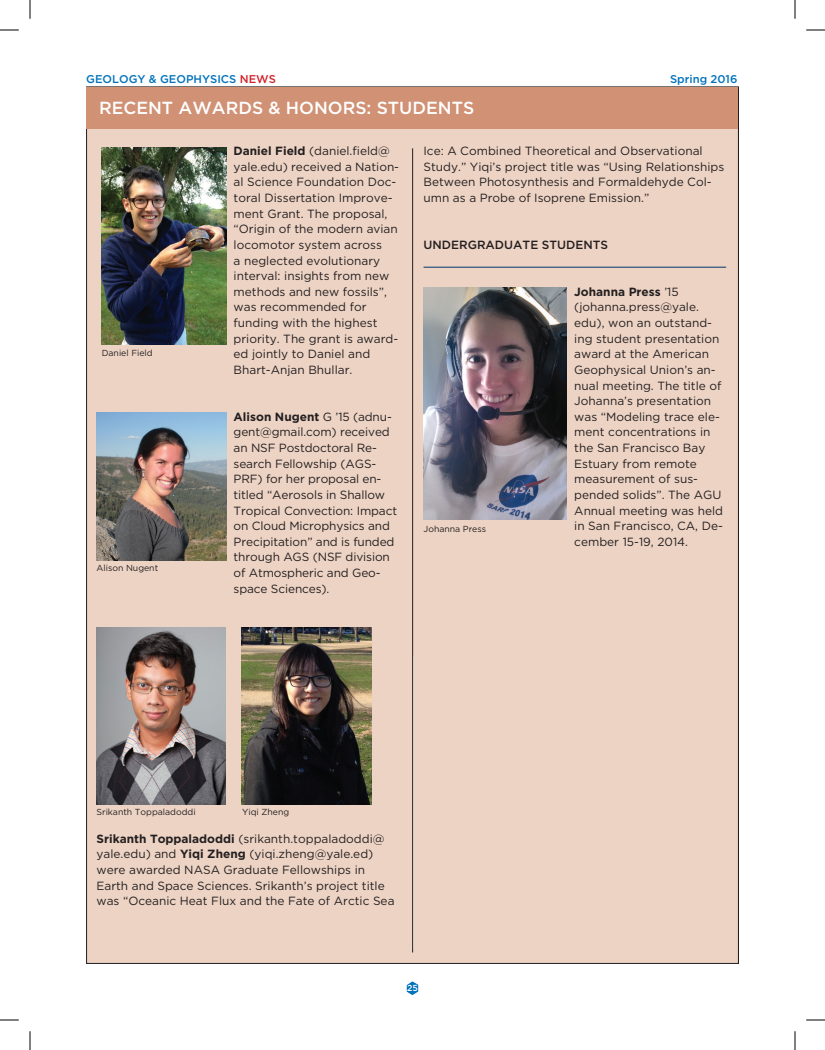
<style>
.page{position:relative;width:825px;height:1050px;background:#fff}
.page>*{position:absolute;margin:0;border:0;box-sizing:border-box;transform-origin:0 0}
.t1{font:500 17.5px "Gotham";color:#fff}
.t2{font:11.88px/15.6px "Gotham";color:#231f20}
.t3{font:500 11.88px "Gotham";color:#231f20}
.t4{font:500 11.25px "Gotham";color:#0072bc}
.t5{font:8.75px "Gotham";color:#231f20}
.t6{font:500 8.75px "Gotham";color:#fff}
.s1{color:#d1232a}
.s2{font-weight:700}
</style>
<div class="page">
<svg style="left:407px;top:981px;width:11px;height:14px"></svg>
<div style="left:87px;top:87px;width:651px;height:876px;background:#edd3c4"></div>
<hr style="left:424px;top:267px;width:302px;height:1px;background:#00386f">
<hr style="left:412px;top:148px;width:1px;height:805px;background:#231f20">
<img style="left:424px;top:287px;width:143px;height:233px">
<img style="left:102px;top:147px;width:124px;height:198px">
<img style="left:96px;top:412px;width:130px;height:148px">
<img style="left:96px;top:627px;width:130px;height:177px">
<img style="left:242px;top:627px;width:129px;height:177px">
<div style="left:87px;top:88px;width:651px;height:41px;background:#d09175"></div>
<svg style="left:0;top:29px;width:19px;height:2px"></svg>
<svg style="left:806px;top:29px;width:19px;height:2px"></svg>
<svg style="left:0;top:1019px;width:19px;height:2px"></svg>
<svg style="left:806px;top:1019px;width:19px;height:2px"></svg>
<svg style="left:29px;top:0;width:2px;height:19px"></svg>
<svg style="left:29px;top:1031px;width:2px;height:19px"></svg>
<svg style="left:794px;top:0;width:2px;height:19px"></svg>
<svg style="left:794px;top:1031px;width:2px;height:19px"></svg>
<p class="t4" style="left:86px;top:73px;width:191px">GEOLOGY &amp; GEOPHYSICS <span class="s1">NEWS</span></p>
<p class="t4" style="left:670px;top:73px;width:69px">Spring 2016</p>
<h1 class="t1" style="left:99px;top:98px;width:377px">RECENT AWARDS &amp; HONORS: STUDENTS</h1>
<p class="t5" style="left:102px;top:348px;width:53px">Daniel Field</p>
<p class="t5" style="left:96px;top:563px;width:63px">Alison Nugent</p>
<p class="t2" style="left:234px;top:143px;width:167px"><span class="s2">Daniel Field</span> (daniel.field@ yale.edu) received a Nation&shy;al Science Foundation Doc&shy;toral Dissertation Improve&shy;ment Grant. The proposal, “Origin of the modern avian locomotor system across<br>a neglected evolutionary interval: insights from new methods and new fossils”, was recommended for funding with the highest priority. The grant is award&shy;ed jointly to Daniel and<br>Bhart-Anjan Bhullar.</p>
<p class="t2" style="left:234px;top:409px;width:165px"><span class="s2">Alison Nugent</span> G ’15 (adnu&shy;gent@gmail.com) received an NSF Postdoctoral Re&shy;search Fellowship (AGS-<br>PRF) for her proposal en&shy;titled “Aerosols in Shallow<br>Tropical Convection: Impact on Cloud Microphysics and<br>Precipitation” and is funded through AGS (NSF division of Atmospheric and Geo&shy;space Sciences).</p>
<p class="t2" style="left:424px;top:143px;width:302px">Ice: A Combined Theoretical and Observational Study.” Yiqi’s project title was “Using Relationships Between Photosynthesis and Formaldehyde Col&shy;umn as a Probe of Isoprene Emission.”</p>
<p class="t3" style="left:424px;top:238px;width:186px">UNDERGRADUATE STUDENTS</p>
<p class="t2" style="left:574px;top:284px;width:150px"><span class="s2">Johanna Press</span> ’15 (johanna.press@yale. edu), won an outstand&shy;ing student presentation award at the American<br>Geophysical Union’s an&shy;nual meeting. The title of<br>Johanna’s presentation was “Modeling trace ele&shy;ment concentrations in the San Francisco Bay<br>Estuary from remote measurement of sus&shy;pended solids”. The AGU<br>Annual meeting was held in San Francisco, CA, De&shy;cember 15-19, 2014.</p>
<p class="t5" style="left:424px;top:524px;width:64px">Johanna Press</p>
<p class="t5" style="left:97px;top:807px;width:101px">Srikanth Toppaladoddi</p>
<p class="t5" style="left:242px;top:807px;width:49px">Yiqi Zheng</p>
<p class="t2" style="left:97px;top:830px;width:300px"><span class="s2">Srikanth Toppaladoddi</span> (srikanth.toppaladoddi@ yale.edu) and <span class="s2">Yiqi Zheng</span> (yiqi.zheng@yale.ed) were awarded NASA Graduate Fellowships in Earth and Space Sciences. Srikanth’s project title was “Oceanic Heat Flux and the Fate of Arctic Sea</p>
<p class="t6" style="left:407px;top:983px;width:12px">25</p>
</div>
